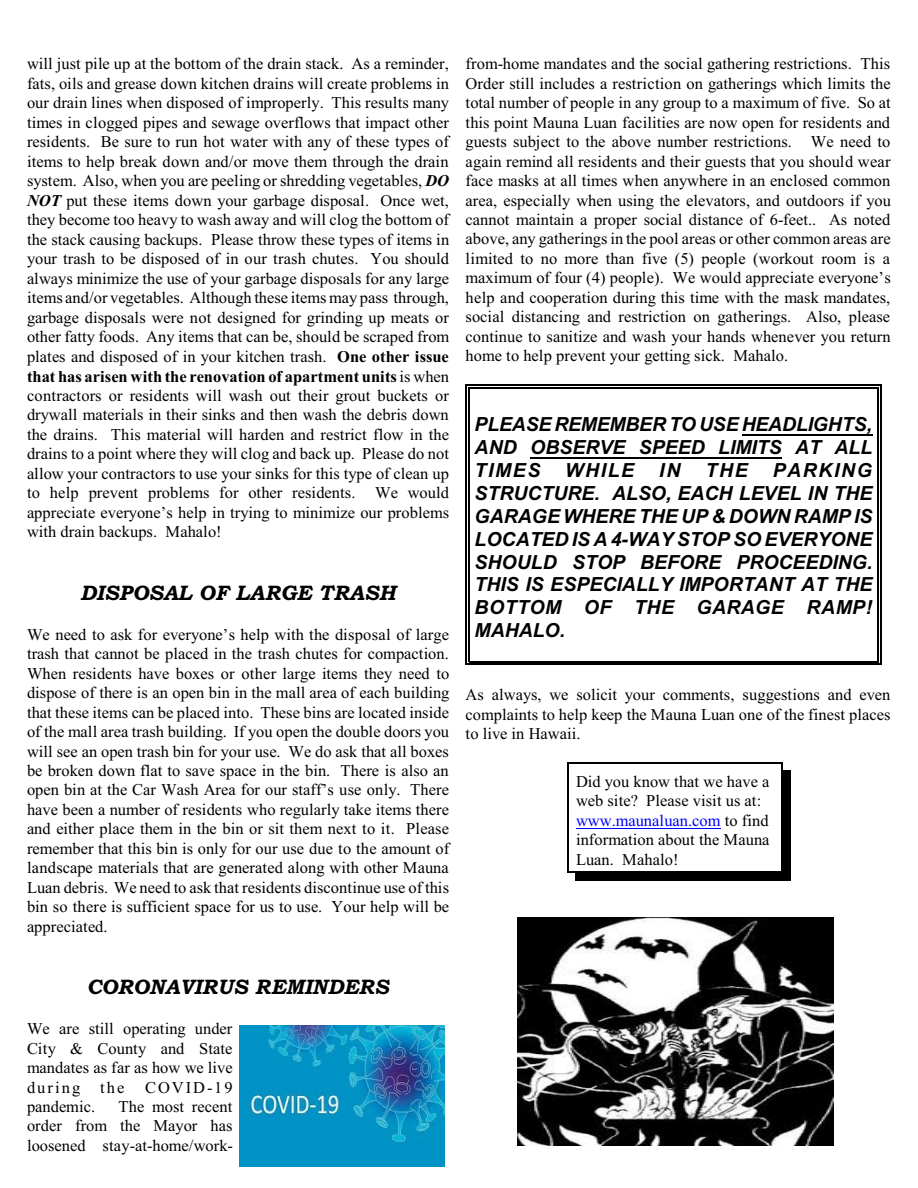
<style>
.page{position:relative;width:918px;height:1188px;background:#fff}
.page>*{position:absolute;margin:0;border:0;box-sizing:border-box;transform-origin:0 0}
.t1{font:italic 21px "Bookman Old Style";letter-spacing:.005em;color:#000}
.t2{font:italic 700 19.5px/22.8px "Arial";color:#000;text-align:justify}
.t3{font:16.5px/19.5px "Times New Roman";color:#000;text-align:justify}
.s1{font-weight:700;font-style:italic}
.s2{font-weight:700}
.s3{color:#00f}
</style>
<div class="page">
<hr style="left:469px;top:387px;width:1px;height:275px;background:#000">
<hr style="left:877px;top:387px;width:2px;height:275px;background:#000">
<hr style="left:469px;top:387px;width:409px;height:2px;background:#000">
<hr style="left:469px;top:661px;width:409px;height:1px;background:#000">
<hr style="left:466px;top:384px;width:1px;height:281px;background:#000">
<hr style="left:880px;top:384px;width:1px;height:281px;background:#000">
<hr style="left:466px;top:384px;width:415px;height:2px;background:#000">
<hr style="left:466px;top:664px;width:415px;height:1px;background:#000">
<hr style="left:567px;top:762px;width:1px;height:111px;background:#000">
<hr style="left:782px;top:762px;width:1px;height:111px;background:#000">
<hr style="left:567px;top:762px;width:216px;height:2px;background:#000">
<hr style="left:567px;top:872px;width:216px;height:1px;background:#000">
<div style="left:783px;top:770px;width:8px;height:111px;background:#000"></div>
<div style="left:575px;top:873px;width:216px;height:8px;background:#000"></div>
<img style="left:239px;top:1026px;width:205px;height:140px">
<img style="left:518px;top:918px;width:315px;height:228px">
<hr style="left:742px;top:434px;width:130px;height:1px;background:#000">
<hr style="left:530px;top:457px;width:252px;height:1px;background:#000">
<hr style="left:576px;top:828px;width:145px;height:1px;background:#00f">
<p class="t3" style="left:27px;top:56px;width:424px">will just pile up at the bottom of the drain stack. As a reminder, fats, oils and grease down kitchen drains will create problems in our drain lines when disposed of improperly. This results many times in clogged pipes and sewage overflows that impact other residents. Be sure to run hot water with any of these types of items to help break down and/or move them through the drain system. Also, when you are peeling or shredding vegetables, <span class="s1">DO NOT</span> put these items down your garbage disposal. Once wet, they become too heavy to wash away and will clog the bottom of the stack causing backups. Please throw these types of items in your trash to be disposed of in our trash chutes. You should always minimize the use of your garbage disposals for any large items and/or vegetables. Although these items may pass through, garbage disposals were not designed for grinding up meats or other fatty foods. Any items that can be, should be scraped from plates and disposed of in your kitchen trash. <span class="s2">One other issue that has arisen with the renovation of apartment units</span> is when contractors or residents will wash out their grout buckets or drywall materials in their sinks and then wash the debris down the drains. This material will harden and restrict flow in the drains to a point where they will clog and back up. Please do not allow your contractors to use your sinks for this type of clean up to help prevent problems for other residents. We would appreciate everyone’s help in trying to minimize our problems with drain backups. Mahalo!</p>
<p class="t1" style="left:80px;top:585px;width:317px">DISPOSAL OF LARGE TRASH</p>
<p class="t3" style="left:27px;top:626px;width:424px">We need to ask for everyone’s help with the disposal of large trash that cannot be placed in the trash chutes for compaction.<br>When residents have boxes or other large items they need to dispose of there is an open bin in the mall area of each building that these items can be placed into. These bins are located inside of the mall area trash building. If you open the double doors you will see an open trash bin for your use. We do ask that all boxes be broken down flat to save space in the bin. There is also an open bin at the Car Wash Area for our staff’s use only. There have been a number of residents who regularly take items there and either place them in the bin or sit them next to it. Please remember that this bin is only for our use due to the amount of landscape materials that are generated along with other Mauna Luan debris. We need to ask that residents discontinue use of this bin so there is sufficient space for us to use. Your help will be appreciated.</p>
<p class="t3" style="left:466px;top:56px;width:427px">from-home mandates and the social gathering restrictions. This Order still includes a restriction on gatherings which limits the total number of people in any group to a maximum of five. So at this point Mauna Luan facilities are now open for residents and guests subject to the above number restrictions. We need to again remind all residents and their guests that you should wear face masks at all times when anywhere in an enclosed common area, especially when using the elevators, and outdoors if you cannot maintain a proper social distance of 6-feet.. As noted above, any gatherings in the pool areas or other common areas are limited to no more than five (5) people (workout room is a maximum of four (4) people). We would appreciate everyone’s help and cooperation during this time with the mask mandates, social distancing and restriction on gatherings. Also, please continue to sanitize and wash your hands whenever you return home to help prevent your getting sick. Mahalo.</p>
<p class="t2" style="left:475px;top:415px;width:399px">PLEASE REMEMBER TO USE HEADLIGHTS, AND OBSERVE SPEED LIMITS AT ALL TIMES</p>
<p class="t2" style="left:475px;top:461px;width:399px;text-indent:298px">PARKING STRUCTURE. ALSO, EACH LEVEL IN THE GARAGE WHERE THE UP &amp; DOWN RAMP IS LOCATED IS A 4-WAY STOP SO EVERYONE SHOULD STOP BEFORE PROCEEDING.<br>THIS IS ESPECIALLY IMPORTANT AT THE BOTTOM OF THE GARAGE RAMP!<br>MAHALO.</p>
<p class="t2" style="left:565px;top:461px;width:71px">WHILE</p>
<p class="t2" style="left:659px;top:461px;width:23px">IN</p>
<p class="t2" style="left:706px;top:461px;width:44px">THE</p>
<p class="t3" style="left:466px;top:687px;width:426px">As always, we solicit your comments, suggestions and even complaints to help keep the Mauna Luan one of the finest places to live in Hawaii.</p>
<p class="t3" style="left:576px;top:773px;width:195px;text-align:left">Did you know that we have a web site? Please visit us at: <span class="s3">www.maunaluan.com</span> to find information about the Mauna<br>Luan. Mahalo!</p>
<p class="t1" style="left:87px;top:979px;width:304px">CORONAVIRUS REMINDERS</p>
<p class="t3" style="left:27px;top:1021px;width:207px">We are still operating under City &amp; County and State mandates as far as how we live during the COVID-19 pandemic.</p>
<p class="t3" style="left:27px;top:1098px;width:208px;text-indent:92px">The most recent order from the Mayor has loosened stay-at-home/work-</p>
</div>
